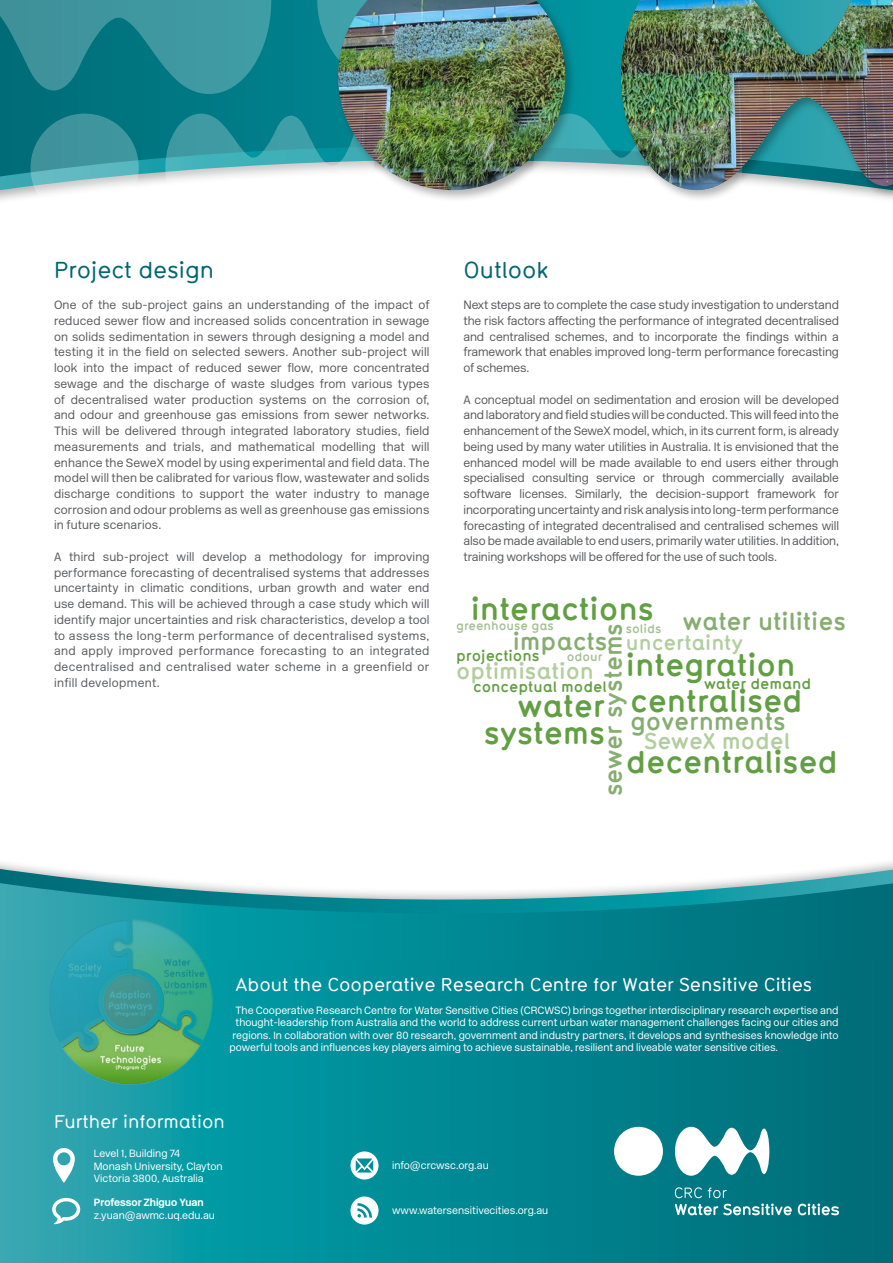
<style>
.page{position:relative;width:893px;height:1263px;background:#fff}
.page>*{position:absolute;margin:0;border:0;box-sizing:border-box;transform-origin:0 0}
.t1{font:700 30.75px/60.3px "Typ 1451";color:#619f42}
.t2{font:700 24.15px "Typ 1451";color:#86ae70}
.t3{font:500 22.5px "Typ 1451";color:#006772}
.t4{font:700 22.35px "Typ 1451";color:#b2ce9e}
.t5{font:700 20.55px "Typ 1451";color:#b2ce9e}
.t6{font:500 18px "Typ 1451";color:#fff}
.t7{font:700 14.85px "Typ 1451";color:#619f42}
.t8{font:700 12.15px "Typ 1451";color:#a6bf95}
.t9{font:300 12px/15.8px "New Rail Alphabet";letter-spacing:-.01em;color:#58595b;text-align:justify}
.t10{font:300 10.5px/12.6px "New Rail Alphabet";color:#fff}
.t11{font:700 10.5px "New Rail Alphabet";color:#fff}
</style>
<div class="page">
<svg style="left:0;top:871px;width:893px;height:90px"></svg>
<svg style="left:0;top:961px;width:893px;height:302px;background:#068793"></svg>
<svg style="left:0;top:94px;width:334px;height:94px;background:#037782"></svg>
<svg style="left:0;top:0;width:334px;height:94px;background:#238993"></svg>
<svg style="left:31px;top:114px;width:303px;height:82px"></svg>
<svg style="left:52px;top:1198px;width:28px;height:26px"></svg>
<svg style="left:350px;top:1151px;width:28px;height:28px"></svg>
<svg style="left:350px;top:1196px;width:28px;height:28px"></svg>
<svg style="left:53px;top:1148px;width:22px;height:35px"></svg>
<div style="left:334px;top:0;width:559px;height:202px;background:#000;opacity:.3"></div>
<img style="left:338px;top:0;width:555px;height:190px">
<img style="left:33px;top:905px;width:195px;height:195px">
<svg style="left:614px;top:1127px;width:155px;height:49px"></svg>
<svg style="left:798px;top:1203px;width:41px;height:12px"></svg>
<svg style="left:675px;top:1187px;width:117px;height:28px;background:#329099"></svg>
<h3 class="t3" style="left:54px;top:254px;width:162px">Project design</h3>
<p class="t9" style="left:54px;top:297px;width:377px">One of the sub-project gains an understanding of the impact of reduced sewer flow and increased solids concentration in sewage on solids sedimentation in sewers through designing a model and testing it in the field on selected sewers. Another sub-project will look into the impact of reduced sewer flow, more concentrated sewage and the discharge of waste sludges from various types of decentralised water production systems on the corrosion of, and odour and greenhouse gas emissions from sewer networks.<br>This will be delivered through integrated laboratory studies, field measurements and trials, and mathematical modelling that will enhance the SeweX model by using experimental and field data. The model will then be calibrated for various flow, wastewater and solids discharge conditions to support the water industry to manage corrosion and odour problems as well as greenhouse gas emissions in future scenarios.</p>
<p class="t9" style="left:54px;top:549px;width:377px">A third sub-project will develop a methodology for improving performance forecasting of decentralised systems that addresses uncertainty in climatic conditions, urban growth and water end use demand. This will be achieved through a case study which will identify major uncertainties and risk characteristics, develop a tool to assess the long-term performance of decentralised systems, and apply improved performance forecasting to an integrated decentralised and centralised water scheme in a greenfield or infill development.</p>
<h3 class="t3" style="left:463px;top:254px;width:87px">Outlook</h3>
<p class="t9" style="left:463px;top:297px;width:377px">Next steps are to complete the case study investigation to understand the risk factors affecting the performance of integrated decentralised and centralised schemes, and to incorporate the findings within a framework that enables improved long-term performance forecasting of schemes.</p>
<p class="t9" style="left:463px;top:391px;width:377px">A conceptual model on sedimentation and erosion will be developed and laboratory and field studies will be conducted. This will feed into the enhancement of the SeweX model, which, in its current form, is already being used by many water utilities in Australia. It is envisioned that the enhanced model will be made available to end users either through specialised consulting service or through commercially available software licenses. Similarly, the decision-support framework for incorporating uncertainty and risk analysis into long-term performance forecasting of integrated decentralised and centralised schemes will also be made available to end users, primarily water utilities. In addition, training workshops will be offered for the use of such tools.</p>
<h1 class="t1" style="left:471px;top:577px;width:184px">interactions</h1>
<h2 class="t2" style="left:513px;top:624px;width:96px">impacts</h2>
<h2 class="t2" style="left:683px;top:605px;width:164px">water utilities</h2>
<p class="t8" style="left:456px;top:617px;width:99px">greenhouse gas</p>
<p class="t8" style="left:626px;top:620px;width:37px">solids</p>
<h2 class="t2" style="left:596px;top:796px;width:175px;rotate:-90deg">sewer systems</h2>
<h3 class="t5" style="left:626px;top:628px;width:119px">uncertainty</h3>
<p class="t7" style="left:704px;top:673px;width:109px">water demand</p>
<p class="t7" style="left:456px;top:645px;width:85px">projections</p>
<p class="t8" style="left:567px;top:648px;width:37px">odour</p>
<h1 class="t1" style="left:626px;top:634px;width:171px">integration</h1>
<h3 class="t4" style="left:456px;top:655px;width:139px">optimisation</h3>
<p class="t7" style="left:473px;top:676px;width:135px">conceptual model</p>
<h1 class="t1" style="left:626px;top:670px;width:214px">centralised decentralised</h1>
<h1 class="t1" style="left:484px;top:691px;width:123px;line-height:27.2px;text-align:right">water systems</h1>
<h2 class="t2" style="left:630px;top:704px;width:157px">governments</h2>
<h3 class="t4" style="left:644px;top:725px;width:147px">SeweX model</h3>
<h3 class="t6" style="left:236px;top:972px;width:578px">About the Cooperative Research Centre for Water Sensitive Cities</h3>
<p class="t10" style="left:236px;top:1003px;width:605px">The Cooperative Research Centre for Water Sensitive Cities (CRCWSC) brings together interdisciplinary research expertise and</p>
<p class="t10" style="left:236px;top:1016px;width:605px">thought-leadership from Australia and the world to address current urban water management challenges facing our cities and</p>
<p class="t10" style="left:232px;top:1028px;width:607px">regions. In collaboration with over 80 research, government and industry partners, it develops and synthesises knowledge into</p>
<p class="t10" style="left:229px;top:1041px;width:550px">powerful tools and influences key players aiming to achieve sustainable, resilient and liveable water sensitive cities.</p>
<h3 class="t6" style="left:54px;top:1109px;width:172px">Further information</h3>
<p class="t10" style="left:94px;top:1147px;width:130px">Level 1, Building 74<br>Monash University, Clayton<br>Victoria 3800, Australia</p>
<p class="t11" style="left:94px;top:1196px;width:111px">Professor Zhiguo Yuan</p>
<p class="t10" style="left:94px;top:1209px;width:123px">z.yuan@awmc.uq.edu.au</p>
<p class="t10" style="left:392px;top:1159px;width:98px">info@crcwsc.org.au</p>
<p class="t10" style="left:392px;top:1204px;width:158px">www.watersensitivecities.org.au</p>
</div>
